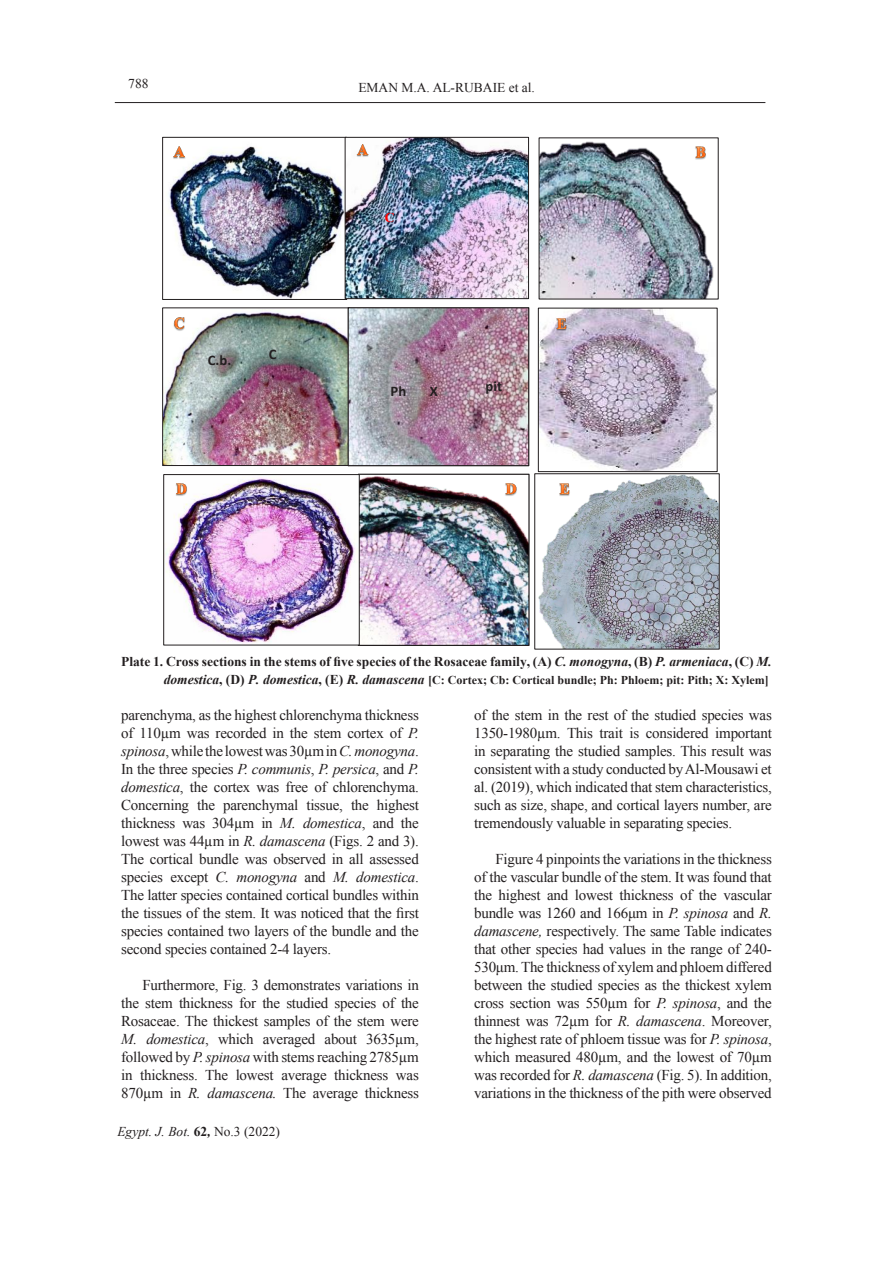
<style>
.page{position:relative;width:893px;height:1263px;background:#fff}
.page>*{position:absolute;margin:0;border:0;box-sizing:border-box;transform-origin:0 0}
.Normal_wrd_36{font:15px/18px "Times New Roman";letter-spacing:-.015em;color:#231f20;text-align:justify}
.t1{font:700 14.7px "Calibri";color:#231f20}
.t2{font:14.55px/20.7px "Times New Roman";color:#312f30}
.t3{font:700 14.55px "Calibri";color:#231f20}
.t4{font:700 13.5px "Times New Roman";color:#231f20}
.t5{font:13.5px "Times New Roman";color:#231f20}
.t6{font:italic 13.5px "Times New Roman";color:#231f20}
.t7{font:700 13.5px "Times New Roman";color:#f00}
.t8{font:700 12px "Times New Roman";color:#231f20}
.s1{font-style:italic}
.s2{font-style:italic;font-size:13.5px}
.s3{font-size:13.5px}
.s4{font-weight:700;font-style:normal}
.s5{font-weight:700}
.s6{font-style:normal}
</style>
<div class="page">
<hr style="left:115px;top:102px;width:650px;height:1px;background:#231f20">
<img style="left:538px;top:475px;width:180px;height:173px">
<div style="left:534px;top:473px;width:186px;height:177px;border:1px solid #231f20"></div>
<img style="left:539px;top:480px;width:50px;height:23px">
<img style="left:540px;top:310px;width:176px;height:160px">
<div style="left:538px;top:308px;width:180px;height:164px;border:1px solid #231f20"></div>
<img style="left:537px;top:314px;width:48px;height:21px">
<img style="left:165px;top:476px;width:363px;height:168px">
<div style="left:358px;top:474px;width:172px;height:172px;border:1px solid #231f20"></div>
<div style="left:163px;top:474px;width:197px;height:171px;border:1px solid #231f20"></div>
<img style="left:164px;top:479px;width:35px;height:24px">
<img style="left:494px;top:479px;width:34px;height:24px">
<img style="left:164px;top:309px;width:363px;height:155px">
<div style="left:162px;top:307px;width:188px;height:159px;border:1px solid #231f20"></div>
<img style="left:254px;top:346px;width:38px;height:21px">
<div style="left:348px;top:307px;width:181px;height:159px;border:1px solid #231f20"></div>
<img style="left:381px;top:382px;width:70px;height:21px">
<img style="left:476px;top:377px;width:35px;height:20px">
<img style="left:163px;top:314px;width:32px;height:22px">
<img style="left:195px;top:351px;width:49px;height:22px">
<img style="left:541px;top:141px;width:173px;height:156px">
<img style="left:684px;top:143px;width:30px;height:21px">
<img style="left:169px;top:139px;width:358px;height:159px">
<div style="left:162px;top:137px;width:185px;height:163px;border:1px solid #231f20"></div>
<div style="left:345px;top:137px;width:184px;height:162px;border:1px solid #231f20"></div>
<img style="left:371px;top:209px;width:37px;height:27px">
<img style="left:163px;top:143px;width:32px;height:27px">
<img style="left:346px;top:141px;width:33px;height:27px">
<p class="t5" style="left:128px;top:75px;width:22px">788</p>
<p class="t3" style="left:208px;top:351px;width:25px">C.b.</p>
<p class="t3" style="left:269px;top:345px;width:9px">C</p>
<p class="t5" style="left:358px;top:78px;width:178px">EMAN M.A. AL-RUBAIE et al.</p>
<p class="t7" style="left:385px;top:208px;width:11px">C</p>
<p class="t1" style="left:391px;top:382px;width:17px">Ph</p>
<p class="t1" style="left:430px;top:382px;width:10px">X</p>
<p class="t3" style="left:485px;top:376px;width:18px">pit</p>
<p class="t4" style="left:121px;top:652px;width:652px">Plate 1. Cross sections in the stems of five species of the Rosaceae family, (A) <span class="s1">C. monogyna</span>, (B) <span class="s1">P. armeniaca</span>, (C) <span class="s1">M.</span></p>
<p class="t8" style="left:164px;top:672px;width:606px"><span class="s2">domestica</span><span class="s3">, (D)</span> <span class="s2">P. domestica</span><span class="s3">, (E)</span> <span class="s2">R. damascena</span> [C: Cortex; Cb: Cortical bundle; Ph: Phloem; pit: Pith; X: Xylem]</p>
<p class="Normal_wrd_36" style="left:121px;top:706px;width:299px">parenchyma, as the highest chlorenchyma thickness of 110µm was recorded in the stem cortex of <span class="s1">P. spinosa</span>, while the lowest was 30µm in <span class="s1">C. monogyna</span>.<br>In the three species <span class="s1">P. communis</span>, <span class="s1">P. persica</span>, and <span class="s1">P. domestica</span>, the cortex was free of chlorenchyma.<br>Concerning the parenchymal tissue, the highest thickness was 304µm in <span class="s1">M. domestica</span>, and the lowest was 44µm in <span class="s1">R. damascena</span> (Figs. 2 and 3).<br>The cortical bundle was observed in all assessed species except <span class="s1">C. monogyna</span> and <span class="s1">M. domestica</span>.<br>The latter species contained cortical bundles within the tissues of the stem. It was noticed that the first species contained two layers of the bundle and the second species contained 2-4 layers.</p>
<p class="Normal_wrd_36" style="left:121px;top:976px;width:299px;text-indent:21px">Furthermore, Fig. 3 demonstrates variations in the stem thickness for the studied species of the Rosaceae. The thickest samples of the stem were <span class="s1">M. domestica</span>, which averaged about 3635µm, followed by <span class="s1">P. spinosa</span> with stems reaching 2785µm in thickness. The lowest average thickness was 870µm in <span class="s1">R. damascena.</span> The average thickness</p>
<p class="t2" style="left:131px;top:703px;width:609px"><span class="s1">armeniaca,</span> (C) <span class="s1">M. domestica,</span> (D) <span class="s1">P. domestica,</span> (E) <span class="s1">R. damascena,</span> C: cortex; Cb: cortical bundle; Ph: phloem; pit: pith; X: xylem</p>
<p class="Normal_wrd_36" style="left:474px;top:706px;width:299px">of the stem in the rest of the studied species was 1350-1980µm. This trait is considered important in separating the studied samples. This result was consistent with a study conducted by Al-Mousawi et al. (2019), which indicated that stem characteristics, such as size, shape, and cortical layers number, are tremendously valuable in separating species.</p>
<p class="Normal_wrd_36" style="left:474px;top:850px;width:299px;text-indent:21px">Figure 4 pinpoints the variations in the thickness of the vascular bundle of the stem. It was found that the highest and lowest thickness of the vascular bundle was 1260 and 166μm in <span class="s1">P. spinosa</span> and <span class="s1">R. damascene,</span> respectively. The same Table indicates that other species had values in the range of 240- 530μm. The thickness of xylem and phloem differed between the studied species as the thickest xylem cross section was 550µm for <span class="s1">P. spinosa</span>, and the thinnest was 72µm for <span class="s1">R. damascena</span>. Moreover, the highest rate of phloem tissue was for <span class="s1">P. spinosa</span>, which measured 480µm, and the lowest of 70µm was recorded for <span class="s1">R. damascena</span> (Fig. 5). In addition, variations in the thickness of the pith were observed</p>
<p class="t6" style="left:117px;top:1122px;width:164px">Egypt. J. Bot. <span class="s4">62</span><span class="s5">,</span> <span class="s6">No.3 (2022)</span></p>
</div>
